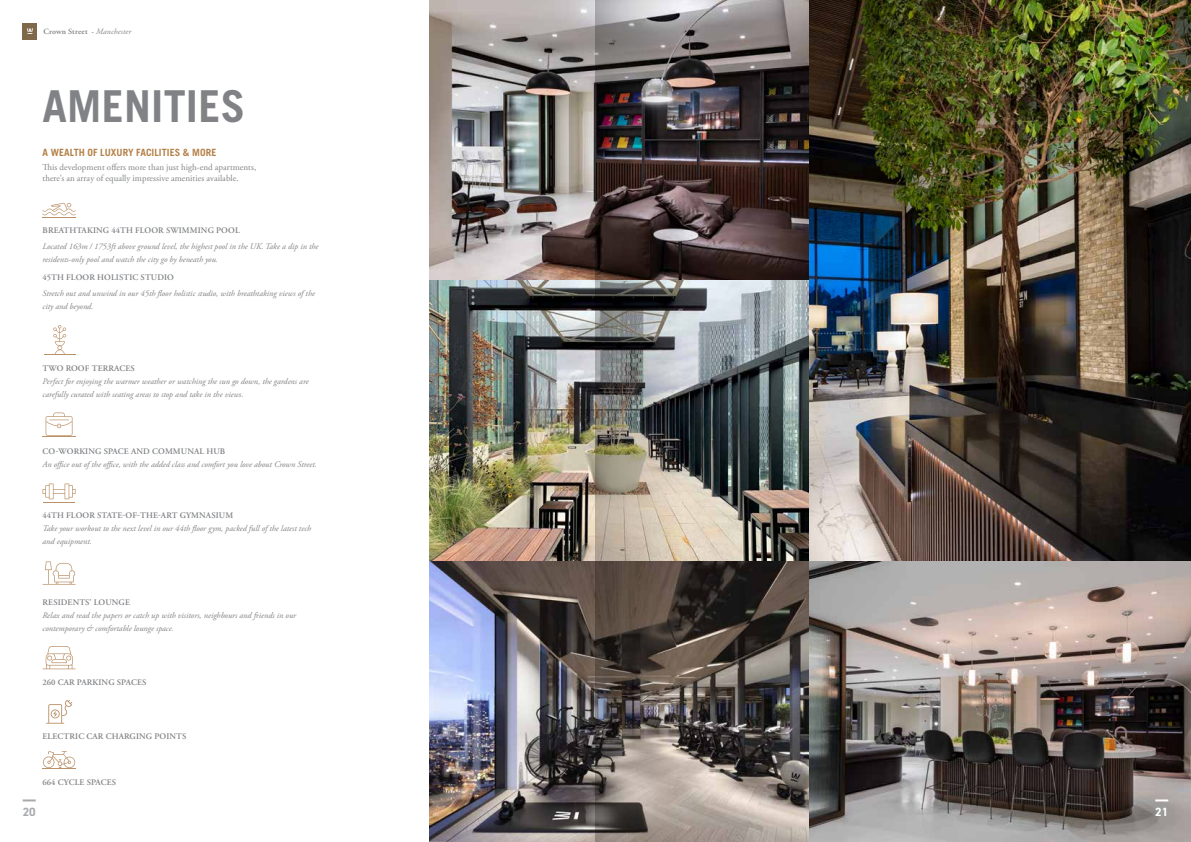
<style>
.page{position:relative;width:1191px;height:842px;background:#fff}
.page>*{position:absolute;margin:0;border:0;box-sizing:border-box;transform-origin:0 0}
.t1{font:700 44px "Trade Gothic";letter-spacing:.005em;color:#808285}
.t2{font:700 12px "DIN2014";color:#a7a9ac}
.t3{font:700 12px "DIN2014";color:#fff}
.t4{font:700 10px "Trade Gothic";letter-spacing:.005em;color:#b58149}
.t5{font:9px/11px "Adobe Garamond Pro";letter-spacing:.005em;color:#808285}
.t6{font:italic 8.5px/13px "Adobe Garamond Pro";color:#808285}
.t7{font:600 8.5px "Adobe Garamond Pro";letter-spacing:.015em;color:#808285}
.t8{font:600 8px "Adobe Garamond Pro";letter-spacing:.02em;color:#808285}
.s1{font-weight:400;font-style:italic}
</style>
<div class="page">
<img style="left:429px;top:0;width:380px;height:281px">
<img style="left:429px;top:281px;width:380px;height:280px">
<img style="left:429px;top:561px;width:380px;height:281px">
<img style="left:809px;top:0;width:382px;height:561px">
<svg style="left:809px;top:561px;width:382px;height:281px;background:#867d79"></svg>
<div style="left:23px;top:23px;width:14px;height:16px;background:#80684b"></div>
<svg style="left:27px;top:28px;width:6px;height:6px"></svg>
<svg style="left:23px;top:799px;width:13px;height:2px"></svg>
<svg style="left:1155px;top:799px;width:13px;height:2px"></svg>
<img style="left:595px;top:0;width:87px;height:842px">
<hr style="left:43px;top:217px;width:33px;height:1px;background:#ba9168">
<svg style="left:43px;top:203px;width:33px;height:12px"></svg>
<svg style="left:53px;top:325px;width:13px;height:29px"></svg>
<hr style="left:44px;top:354px;width:32px;height:1px;background:#ba9168">
<svg style="left:46px;top:412px;width:27px;height:24px"></svg>
<hr style="left:43px;top:436px;width:33px;height:1px;background:#ba9168">
<hr style="left:43px;top:502px;width:32px;height:1px;background:#ba9168">
<svg style="left:43px;top:484px;width:33px;height:15px"></svg>
<svg style="left:43px;top:561px;width:33px;height:24px"></svg>
<svg style="left:43px;top:646px;width:33px;height:23px"></svg>
<svg style="left:46px;top:700px;width:26px;height:23px"></svg>
<svg style="left:43px;top:751px;width:32px;height:17px"></svg>
<hr style="left:43px;top:768px;width:33px;height:1px;background:#ba9168">
<p class="t8" style="left:43px;top:27px;width:89px">Crown Street - <span class="s1">Manchester</span></p>
<h1 class="t1" style="left:43px;top:79px;width:204px">AMENITIES</h1>
<p class="t4" style="left:43px;top:146px;width:175px">A WEALTH OF LUXURY FACILITIES &amp; MORE</p>
<p class="t5" style="left:43px;top:162px;width:215px">This development offers more than just high-end apartments, there’s an array of equally impressive amenities available.</p>
<p class="t7" style="left:43px;top:225px;width:199px">BREATHTAKING 44TH FLOOR SWIMMING POOL</p>
<p class="t6" style="left:43px;top:240px;width:277px">Located 163m / 1753ft above ground level, the highest pool in the UK. Take a dip in the residents-only pool and watch the city go by beneath you.</p>
<p class="t7" style="left:43px;top:273px;width:133px">45TH FLOOR HOLISTIC STUDIO</p>
<p class="t6" style="left:43px;top:287px;width:274px">Stretch out and unwind in our 45th floor holistic studio, with breathtaking views of the city and beyond.</p>
<p class="t7" style="left:43px;top:363px;width:94px">TWO ROOF TERRACES</p>
<p class="t6" style="left:43px;top:375px;width:268px">Perfect for enjoying the warmer weather or watching the sun go down, the gardens are carefully curated with seating areas to stop and take in the views.</p>
<p class="t7" style="left:43px;top:446px;width:184px">CO-WORKING SPACE AND COMMUNAL HUB</p>
<p class="t6" style="left:43px;top:458px;width:276px">An office out of the office, with the added class and comfort you love about Crown Street.</p>
<p class="t7" style="left:43px;top:511px;width:192px">44TH FLOOR STATE-OF-THE-ART GYMNASIUM</p>
<p class="t6" style="left:43px;top:522px;width:270px">Take your workout to the next level in our 44th floor gym, packed full of the latest tech and equipment.</p>
<p class="t7" style="left:43px;top:597px;width:89px">RESIDENTS’ LOUNGE</p>
<p class="t6" style="left:43px;top:608px;width:255px">Relax and read the papers or catch up with visitors, neighbours and friends in our contemporary &amp; comfortable lounge space.</p>
<p class="t7" style="left:43px;top:677px;width:105px">260 CAR PARKING SPACES</p>
<p class="t7" style="left:43px;top:732px;width:145px">ELECTRIC CAR CHARGING POINTS</p>
<p class="t7" style="left:43px;top:777px;width:75px">664 CYCLE SPACES</p>
<h2 class="t2" style="left:23px;top:804px;width:14px">20</h2>
<h2 class="t3" style="left:1155px;top:804px;width:14px">21</h2>
</div>
